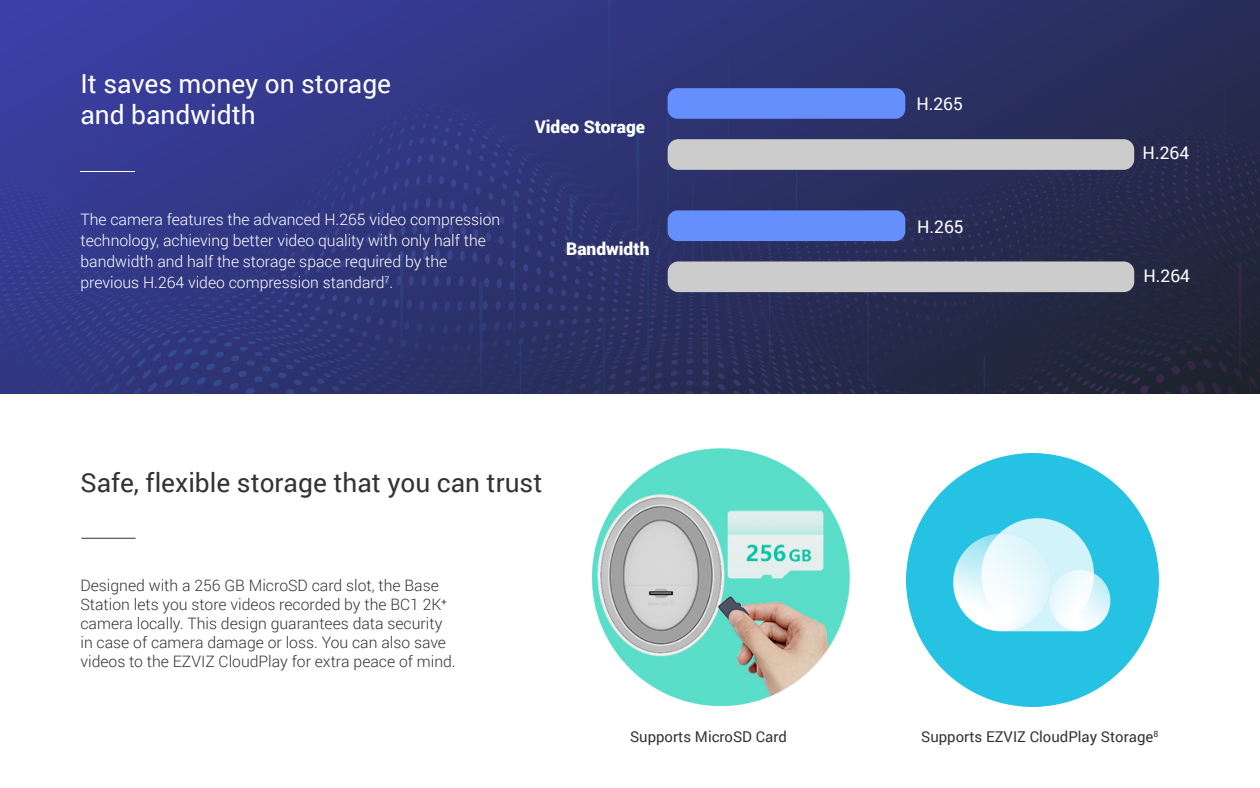
<style>
.page{position:relative;width:1260px;height:788px;background:#fff}
.page>*{position:absolute;margin:0;border:0;box-sizing:border-box;transform-origin:0 0}
.t1{font:26.25px "Roboto";color:#333}
.t2{font:26.25px/31.5px "Roboto";color:#fff}
.t3{font:900 17.41px "Roboto";color:#fff}
.t4{font:17.41px "Roboto";color:#fff}
.t5{font:300 15.75px/18.9px "Roboto";color:#333}
.t6{font:300 15.75px/21px "Roboto";color:#fff}
.t7{font:14.88px "Roboto";color:#333}
</style>
<div class="page">
<img style="left:592px;top:448px;width:456px;height:259px">
<hr style="left:81px;top:537px;width:55px;height:1px;background:#333">
<svg style="left:0;top:0;width:1260px;height:394px;background:#2b3067"></svg>
<svg style="left:927px;top:236px;width:1px;height:25px"></svg>
<svg style="left:831px;top:309px;width:1px;height:85px"></svg>
<svg style="left:1082px;top:198px;width:1px;height:63px"></svg>
<svg style="left:841px;top:170px;width:1px;height:91px"></svg>
<svg style="left:490px;top:227px;width:1px;height:53px"></svg>
<svg style="left:636px;top:125px;width:4px;height:139px"></svg>
<svg style="left:0;top:119px;width:483px;height:275px;background:#313781"></svg>
<svg style="left:692px;top:182px;width:1px;height:125px"></svg>
<svg style="left:570px;top:194px;width:3px;height:70px"></svg>
<svg style="left:603px;top:318px;width:2px;height:76px"></svg>
<svg style="left:728px;top:59px;width:1px;height:186px"></svg>
<svg style="left:608px;top:0;width:2px;height:220px"></svg>
<svg style="left:667px;top:96px;width:2px;height:235px"></svg>
<svg style="left:706px;top:315px;width:2px;height:79px"></svg>
<svg style="left:647px;top:238px;width:2px;height:156px"></svg>
<svg style="left:1238px;top:261px;width:4px;height:133px"></svg>
<svg style="left:1145px;top:386px;width:2px;height:8px"></svg>
<svg style="left:1224px;top:90px;width:2px;height:185px"></svg>
<svg style="left:1250px;top:374px;width:1px;height:20px"></svg>
<svg style="left:769px;top:206px;width:1px;height:188px"></svg>
<svg style="left:984px;top:356px;width:1px;height:38px"></svg>
<svg style="left:513px;top:189px;width:8px;height:205px;background:#2c346d"></svg>
<svg style="left:867px;top:292px;width:2px;height:102px"></svg>
<svg style="left:796px;top:170px;width:1px;height:161px"></svg>
<hr style="left:80px;top:171px;width:55px;height:1px;background:#fff">
<div style="left:668px;top:88px;width:237px;height:31px;background:#648ffc;border-radius:10px"></div>
<div style="left:668px;top:139px;width:466px;height:31px;background:#ccc;border-radius:11px"></div>
<div style="left:668px;top:210px;width:237px;height:31px;background:#648ffc;border-radius:10px"></div>
<div style="left:668px;top:261px;width:466px;height:31px;background:#ccc;border-radius:11px"></div>
<img style="left:906px;top:453px;width:253px;height:253px">
<h1 class="t2" style="left:80px;top:67px;width:312px">It saves money on storage and bandwidth</h1>
<p class="t6" style="left:80px;top:208px;width:421px">The camera features the advanced H.265 video compression technology, achieving better video quality with only half the bandwidth and half the storage space required by the previous H.264 video compression standard<sup>7</sup>.</p>
<p class="t3" style="left:535px;top:114px;width:112px">Video Storage</p>
<p class="t3" style="left:566px;top:237px;width:85px">Bandwidth</p>
<h1 class="t1" style="left:80px;top:464px;width:463px">Safe, flexible storage that you can trust</h1>
<p class="t5" style="left:80px;top:575px;width:377px">Designed with a 256 GB MicroSD card slot, the Base Station lets you store videos recorded by the BC1 2K<sup>+ </sup>camera locally. This design guarantees data security in case of camera damage or loss. You can also save videos to the EZVIZ CloudPlay for extra peace of mind.</p>
<p class="t4" style="left:916px;top:92px;width:48px">H.265</p>
<p class="t4" style="left:917px;top:214px;width:48px">H.265</p>
<p class="t4" style="left:1143px;top:141px;width:48px">H.264</p>
<p class="t4" style="left:1143px;top:263px;width:48px">H.264</p>
<p class="t7" style="left:630px;top:726px;width:158px">Supports MicroSD Card</p>
<p class="t7" style="left:921px;top:726px;width:239px">Supports EZVIZ CloudPlay Storage<sup>8</sup></p>
</div>
